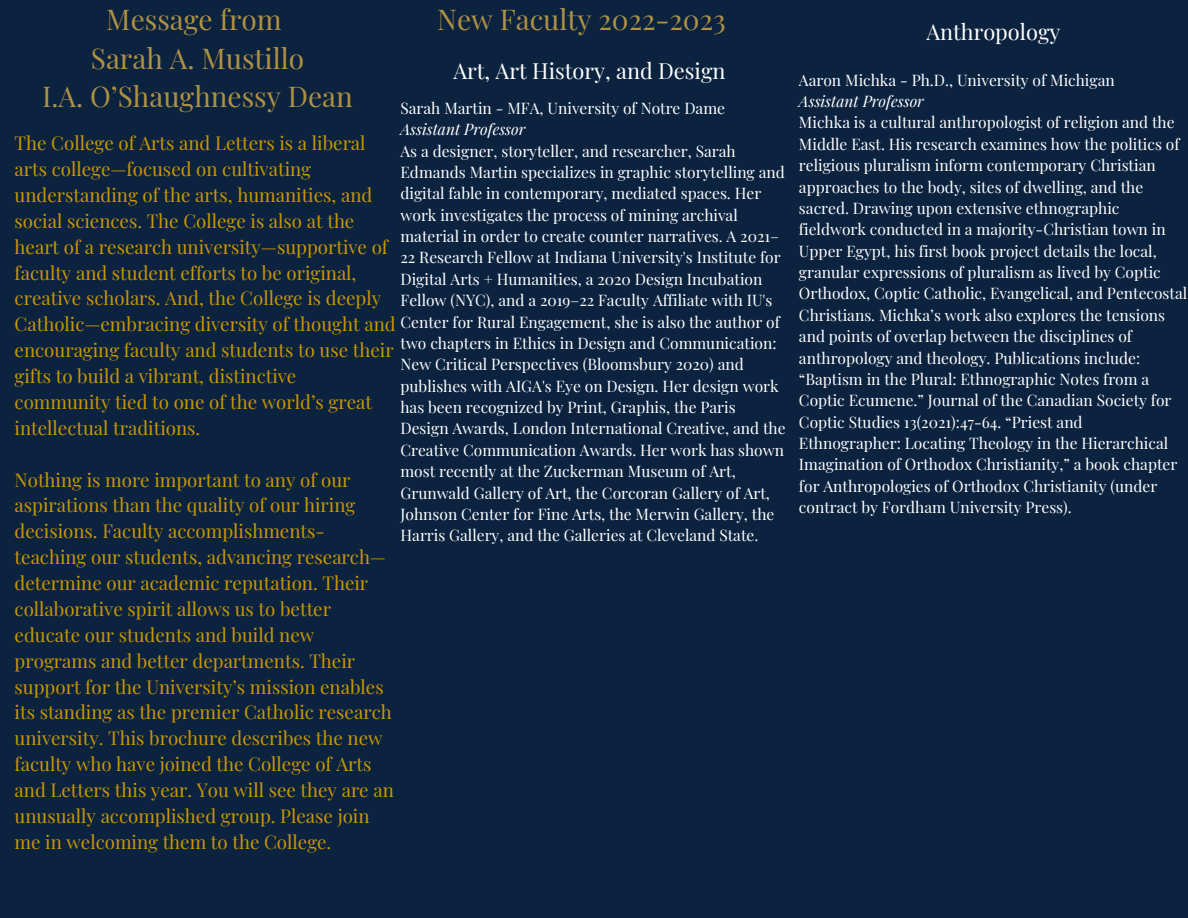
<style>
.page{position:relative;width:1188px;height:918px;background:#0c2340}
.page>*{position:absolute;margin:0;border:0;box-sizing:border-box;transform-origin:0 0}
.t1{font:28.05px/38.2px "Playfair Display";color:#ae9142;text-align:center}
.t2{font:21.75px "Playfair Display";color:#fff}
.t3{font:18.75px/25.8px "Playfair Display";color:#c99700}
.t4{font:15.6px/21.3px "Playfair Display";color:#fff}
.t5{font:italic 15.6px "Playfair Display";color:#fff}
</style>
<div class="page">
<h1 class="t1" style="left:437px;top:-1px;width:290px">New Faculty 2022-2023</h1>
<h2 class="t2" style="left:453px;top:55px;width:274px">Art, Art History, and Design</h2>
<p class="t4" style="left:400px;top:97px;width:326px">Sarah Martin - MFA, University of Notre Dame</p>
<p class="t5" style="left:400px;top:118px;width:126px">Assistant Professor</p>
<p class="t4" style="left:400px;top:139px;width:387px">As a designer, storyteller, and researcher, Sarah Edmands Martin specializes in graphic storytelling and digital fable in contemporary, mediated spaces. Her work investigates the process of mining archival material in order to create counter narratives. A 2021– 22 Research Fellow at Indiana University's Institute for Digital Arts + Humanities, a 2020 Design Incubation Fellow (NYC), and a 2019–22 Faculty Affiliate with IU's Center for Rural Engagement, she is also the author of two chapters in Ethics in Design and Communication:<br>New Critical Perspectives (Bloomsbury 2020) and publishes with AIGA's Eye on Design. Her design work has been recognized by Print, Graphis, the Paris Design Awards, London International Creative, and the Creative Communication Awards. Her work has shown most recently at the Zuckerman Museum of Art, Grunwald Gallery of Art, the Corcoran Gallery of Art, Johnson Center for Fine Arts, the Merwin Gallery, the Harris Gallery, and the Galleries at Cleveland State.</p>
<h1 class="t1" style="left:42px;top:0;width:312px">Message from<br>Sarah A. Mustillo<br>I.A. O’Shaughnessy Dean</h1>
<p class="t3" style="left:15px;top:130px;width:383px">The College of Arts and Letters is a liberal arts college—focused on cultivating understanding of the arts, humanities, and social sciences. The College is also at the heart of a research university—supportive of faculty and student efforts to be original, creative scholars. And, the College is deeply Catholic—embracing diversity of thought and encouraging faculty and students to use their gifts to build a vibrant, distinctive community tied to one of the world’s great intellectual traditions.</p>
<p class="t3" style="left:15px;top:466px;width:381px">Nothing is more important to any of our aspirations than the quality of our hiring decisions. Faculty accomplishments&shy;teaching our students, advancing research— determine our academic reputation. Their collaborative spirit allows us to better educate our students and build new programs and better departments. Their support for the University’s mission enables its standing as the premier Catholic research university. This brochure describes the new faculty who have joined the College of Arts and Letters this year. You will see they are an unusually accomplished group. Please join me in welcoming them to the College.</p>
<h2 class="t2" style="left:926px;top:17px;width:136px">Anthropology</h2>
<p class="t4" style="left:799px;top:69px;width:317px">Aaron Michka - Ph.D., University of Michigan</p>
<p class="t5" style="left:799px;top:90px;width:126px">Assistant Professor</p>
<p class="t4" style="left:799px;top:111px;width:390px">Michka is a cultural anthropologist of religion and the Middle East. His research examines how the politics of religious pluralism inform contemporary Christian approaches to the body, sites of dwelling, and the sacred. Drawing upon extensive ethnographic fieldwork conducted in a majority-Christian town in Upper Egypt, his first book project details the local, granular expressions of pluralism as lived by Coptic Orthodox, Coptic Catholic, Evangelical, and Pentecostal Christians. Michka’s work also explores the tensions and points of overlap between the disciplines of anthropology and theology. Publications include: “Baptism in the Plural: Ethnographic Notes from a Coptic Ecumene.” Journal of the Canadian Society for Coptic Studies 13(2021):47-64. “Priest and Ethnographer: Locating Theology in the Hierarchical Imagination of Orthodox Christianity,” a book chapter for Anthropologies of Orthodox Christianity (under contract by Fordham University Press).</p>
</div>
